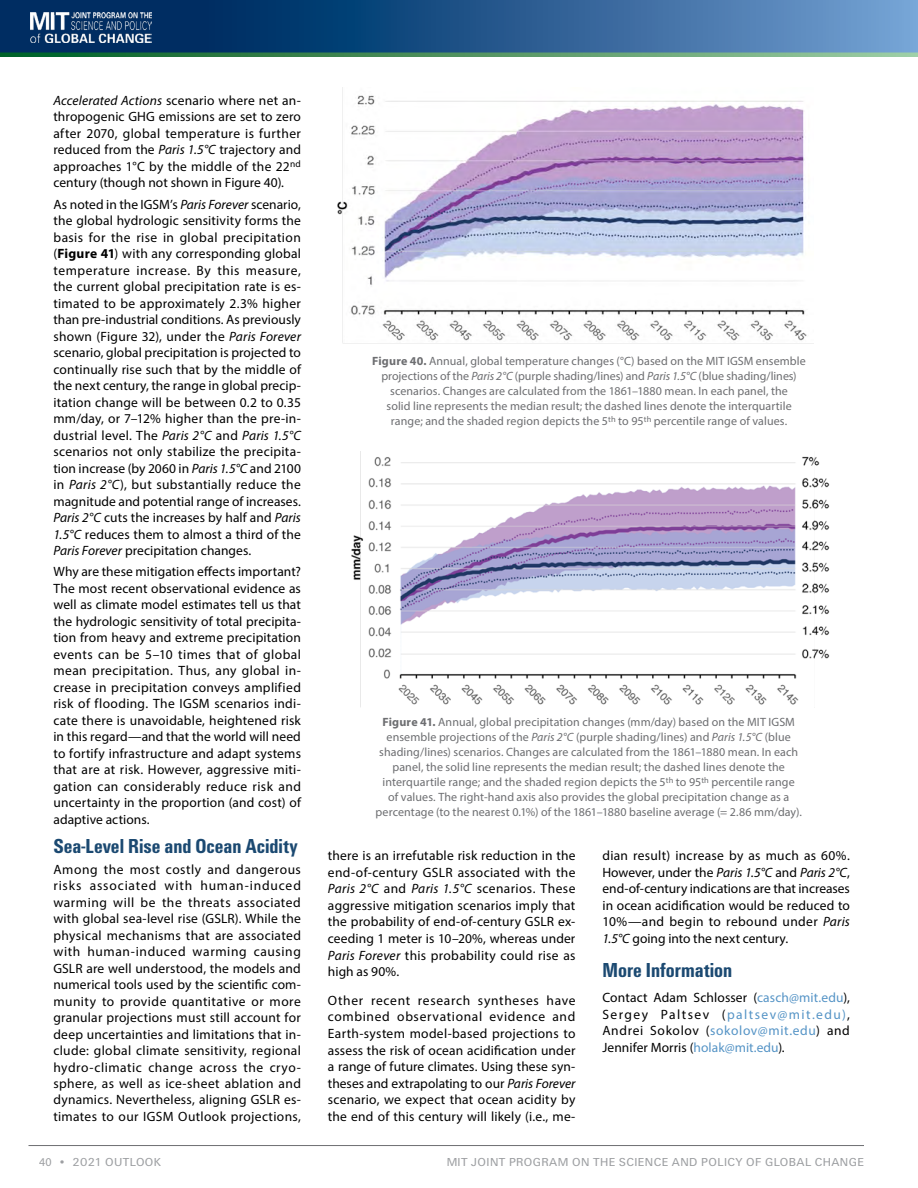
<style>
.page{position:relative;width:918px;height:1188px;background:#fff}
.page>*{position:absolute;margin:0;border:0;box-sizing:border-box;transform-origin:0 0}
.t1{font:700 condensed 21px "Urbano";color:#1b4971}
.t2{font:13.5px/16.5px "Myriad Pro";letter-spacing:.015em;color:#000;text-align:justify}
.t3{font:12px/15px "Myriad Pro";letter-spacing:.005em;color:#6d6e71;text-align:center}
.t4{font:12px "Urbano";letter-spacing:.035em;color:#9d9fa2}
.s1{font-style:italic}
.s2{font-weight:700}
.s3{color:#5594c6}
.s4{font-family:"Myriad Pro"}
</style>
<div class="page">
<img style="left:351px;top:451px;width:479px;height:256px">
<img style="left:337px;top:88px;width:477px;height:256px">
<hr style="left:28px;top:1145px;width:836px;height:1px;background:#6d6e71">
<div style="left:203px;top:0;width:715px;height:54px;background:linear-gradient(to right,#00285e,#75a0d3)"></div>
<div style="left:0;top:0;width:205px;height:54px;background:#002d62"></div>
<svg style="left:0;top:52px;width:918px;height:5px;background:#4a8e66"></svg>
<img style="left:30px;top:13px;width:121px;height:30px">
<p class="t2" style="left:53px;top:92px;width:249px"><span class="s1">Accelerated Actions</span> scenario where net an&shy;thropogenic GHG emissions are set to zero after 2070, global temperature is further reduced from the <span class="s1">Paris 1.5°C</span> trajectory and approaches 1°C by the middle of the 22<sup>nd </sup>century (though not shown in Figure 40).</p>
<p class="t2" style="left:53px;top:196px;width:249px">As noted in the IGSM’s <span class="s1">Paris Forever</span> scenario, the global hydrologic sensitivity forms the basis for the rise in global precipitation (<span class="s2">Figure 41</span>) with any corresponding global temperature increase. By this measure, the current global precipitation rate is es&shy;timated to be approximately 2.3% higher than pre-industrial conditions. As previously shown (Figure 32), under the <span class="s1">Paris Forever </span>scenario, global precipitation is projected to continually rise such that by the middle of the next century, the range in global precip&shy;itation change will be between 0.2 to 0.35 mm/day, or 7–12% higher than the pre-in&shy;dustrial level. The <span class="s1">Paris 2°C</span> and <span class="s1">Paris 1.5°C </span>scenarios not only stabilize the precipita&shy;tion increase (by 2060 in <span class="s1">Paris 1.5°C</span> and 2100 in <span class="s1">Paris 2°C</span>), but substantially reduce the magnitude and potential range of increases.<br><span class="s1">Paris 2°C</span> cuts the increases by half and <span class="s1">Paris 1.5°C</span> reduces them to almost a third of the <span class="s1">Paris Forever</span> precipitation changes.</p>
<p class="t2" style="left:53px;top:563px;width:249px">Why are these mitigation effects important?<br>The most recent observational evidence as well as climate model estimates tell us that the hydrologic sensitivity of total precipita&shy;tion from heavy and extreme precipitation events can be 5–10 times that of global mean precipitation. Thus, any global in&shy;crease in precipitation conveys amplified risk of flooding. The IGSM scenarios indi&shy;cate there is unavoidable, heightened risk in this regard—and that the world will need to fortify infrastructure and adapt systems that are at risk. However, aggressive miti&shy;gation can considerably reduce risk and uncertainty in the proportion (and cost) of adaptive actions.</p>
<h1 class="t1" style="left:53px;top:834px;width:246px">Sea-Level Rise and Ocean Acidity</h1>
<p class="t2" style="left:53px;top:861px;width:249px">Among the most costly and dangerous risks associated with human-induced warming will be the threats associated with global sea-level rise (GSLR). While the physical mechanisms that are associated with human-induced warming causing GSLR are well understood, the models and numerical tools used by the scientific com&shy;munity to provide quantitative or more granular projections must still account for deep uncertainties and limitations that in&shy;clude: global climate sensitivity, regional hydro-climatic change across the cryo&shy;sphere, as well as ice-sheet ablation and dynamics. Nevertheless, aligning GSLR es&shy;timates to our IGSM Outlook projections,</p>
<p class="t3" style="left:372px;top:353px;width:435px"><span class="s2">Figure 40.</span> Annual, global temperature changes (°C) based on the MIT IGSM ensemble projections of the <span class="s1">Paris 2°C</span> (purple shading/lines) and <span class="s1">Paris 1.5°C</span> (blue shading/lines) scenarios. Changes are calculated from the 1861–1880 mean. In each panel, the<br>solid line represents the median result; the dashed lines denote the interquartile range; and the shaded region depicts the 5<sup>th</sup> to 95<sup>th</sup> percentile range of values.</p>
<p class="t3" style="left:376px;top:715px;width:428px"><span class="s2">Figure 41.</span> Annual, global precipitation changes (mm/day) based on the MIT IGSM ensemble projections of the <span class="s1">Paris 2°C</span> (purple shading/lines) and <span class="s1">Paris 1.5°C</span> (blue shading/lines) scenarios. Changes are calculated from the 1861–1880 mean. In each panel, the solid line represents the median result; the dashed lines denote the interquartile range; and the shaded region depicts the 5<sup>th</sup> to 95<sup>th</sup> percentile range<br>of values. The right-hand axis also provides the global precipitation change as a percentage (to the nearest 0.1%) of the 1861–1880 baseline average (= 2.86 mm/day).</p>
<p class="t2" style="left:328px;top:847px;width:249px">there is an irrefutable risk reduction in the end-of-century GSLR associated with the <span class="s1">Paris 2°C</span> and <span class="s1">Paris 1.5°C</span> scenarios. These aggressive mitigation scenarios imply that the probability of end-of-century GSLR ex&shy;ceeding 1 meter is 10–20%, whereas under <span class="s1">Paris Forever</span> this probability could rise as high as 90%.</p>
<p class="t2" style="left:328px;top:992px;width:249px">Other recent research syntheses have combined observational evidence and Earth-system model-based projections to assess the risk of ocean acidification under a range of future climates. Using these syn&shy;theses and extrapolating to our <span class="s1">Paris Forever </span>scenario, we expect that ocean acidity by the end of this century will likely (i.e., me-</p>
<p class="t2" style="left:602px;top:847px;width:249px">dian result) increase by as much as 60%.<br>However, under the <span class="s1">Paris 1.5°C</span> and <span class="s1">Paris 2°C</span>, end-of-century indications are that increases in ocean acidification would be reduced to 10%—and begin to rebound under <span class="s1">Paris 1.5°C</span> going into the next century.</p>
<h1 class="t1" style="left:602px;top:958px;width:131px">More Information</h1>
<p class="t2" style="left:602px;top:989px;width:249px">Contact Adam Schlosser (<span class="s3">casch@mit.edu</span>), Sergey Paltsev (<span class="s3">paltsev@mit.edu)</span>, Andrei Sokolov (<span class="s3">sokolov@mit.edu</span>) and Jennifer Morris (<span class="s3">holak@mit.edu</span>).</p>
<p class="t4" style="left:39px;top:1155px;width:124px"><span class="s4">40</span> • 2021 OUTLOOK</p>
<p class="t4" style="left:446px;top:1155px;width:419px">MIT JOINT PROGRAM ON THE SCIENCE AND POLICY OF GLOBAL CHANGE</p>
</div>
